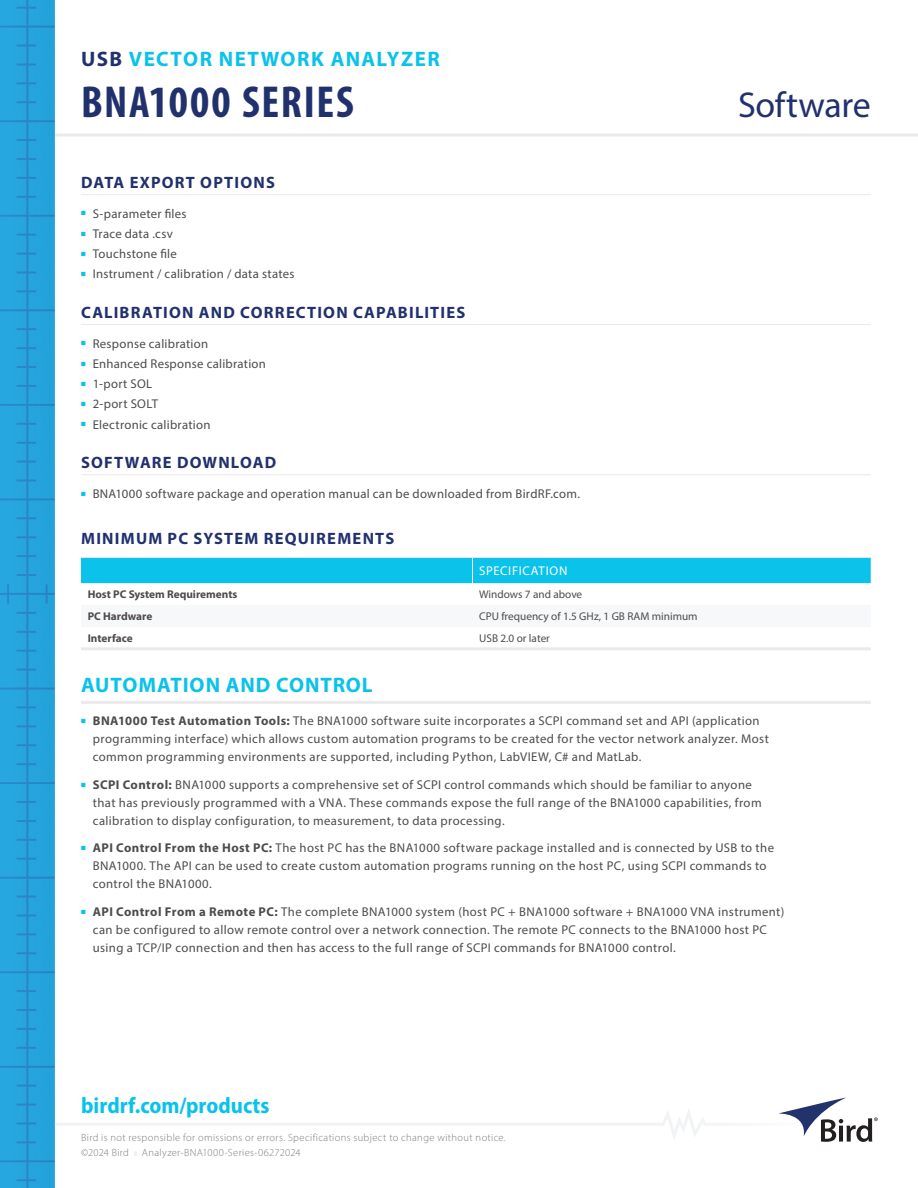
<style>
.page{position:relative;width:918px;height:1188px;background:#fff}
.page>*{position:absolute;margin:0;border:0;box-sizing:border-box;transform-origin:0 0}
.t1{font:700 condensed 45px "Myriad Pro";letter-spacing:.035em;color:#21316e}
.t2{font:36px "Myriad Pro";letter-spacing:-.01em;color:#21316e}
.t3{font:700 semi-condensed 22.5px "Myriad Pro";color:#0bc2eb}
.t4{font:700 21px "Myriad Pro";letter-spacing:.07em;color:#0bc2eb}
.t5{font:700 21px "Myriad Pro";letter-spacing:.05em;color:#0bc2eb}
.t6{font:700 16.5px "Myriad Pro";letter-spacing:.075em;color:#21316e}
.t7{font:12.75px/18px "Myriad Pro";letter-spacing:.03em;color:#4e4b4c}
.t8{font:12.75px "Myriad Pro";letter-spacing:.055em;color:#fff}
.t9{font:11.25px "Myriad Pro";color:#4e4b4c}
.t10{font:700 11.25px "Myriad Pro";color:#4e4b4c}
.t11{font:300 10.5px/15px "Myriad Pro";letter-spacing:.035em;color:#7d7c7e}
.s1{color:#21316e}
.s2{font-weight:700}
.s3{color:#c0bfc1}
</style>
<div class="page">
<svg style="left:54px;top:1098px;width:824px;height:44px"></svg>
<hr style="left:14px;top:134px;width:904px;height:3px;background:#ebeaea">
<img style="left:0;top:0;width:54px;height:1188px">
<div style="left:81px;top:558px;width:790px;height:25px;background:#0bc2eb"></div>
<hr style="left:81px;top:701px;width:391px;height:3px;background:#ebeaea">
<hr style="left:472px;top:701px;width:399px;height:3px;background:#ebeaea">
<hr style="left:81px;top:194px;width:391px;height:1px;background:#ebeaea">
<hr style="left:472px;top:194px;width:399px;height:1px;background:#ebeaea">
<hr style="left:81px;top:324px;width:391px;height:1px;background:#ebeaea">
<hr style="left:472px;top:324px;width:399px;height:1px;background:#ebeaea">
<hr style="left:81px;top:474px;width:391px;height:1px;background:#ebeaea">
<hr style="left:472px;top:474px;width:399px;height:1px;background:#ebeaea">
<hr style="left:81px;top:557px;width:391px;height:1px;background:#ebeaea">
<hr style="left:472px;top:557px;width:399px;height:1px;background:#ebeaea">
<hr style="left:81px;top:647px;width:391px;height:3px;background:#ebeaea">
<hr style="left:472px;top:647px;width:399px;height:3px;background:#ebeaea">
<h3 class="t4" style="left:81px;top:45px;width:360px"><span class="s1">USB</span> VECTOR NETWORK ANALYZER</h3>
<h1 class="t1" style="left:81px;top:74px;width:274px">BNA1000 SERIES</h1>
<h2 class="t2" style="left:738px;top:83px;width:134px">Software</h2>
<p class="t6" style="left:81px;top:172px;width:195px">DATA EXPORT OPTIONS</p>
<p class="t7" style="left:81px;top:204px;width:107px"><sup>■</sup> S-parameter files</p>
<p class="t7" style="left:81px;top:224px;width:94px"><sup>■</sup> Trace data .csv</p>
<p class="t7" style="left:81px;top:245px;width:97px"><sup>■</sup> Touchstone file</p>
<p class="t7" style="left:81px;top:265px;width:215px"><sup>■</sup> Instrument / calibration / data states</p>
<p class="t6" style="left:81px;top:301px;width:386px">CALIBRATION AND CORRECTION CAPABILITIES</p>
<p class="t7" style="left:81px;top:334px;width:129px"><sup>■</sup> Response calibration</p>
<p class="t7" style="left:81px;top:354px;width:187px"><sup>■</sup> Enhanced Response calibration</p>
<p class="t7" style="left:81px;top:375px;width:73px"><sup>■</sup> 1-port SOL</p>
<p class="t7" style="left:81px;top:395px;width:79px"><sup>■</sup> 2-port SOLT</p>
<p class="t7" style="left:81px;top:415px;width:131px"><sup>■</sup> Electronic calibration</p>
<p class="t6" style="left:81px;top:452px;width:197px">SOFTWARE DOWNLOAD</p>
<p class="t7" style="left:81px;top:484px;width:501px"><sup>■</sup> BNA1000 software package and operation manual can be downloaded from BirdRF.com.</p>
<p class="t6" style="left:81px;top:528px;width:315px">MINIMUM PC SYSTEM REQUIREMENTS</p>
<p class="t8" style="left:479px;top:563px;width:90px">SPECIFICATION</p>
<p class="t10" style="left:88px;top:587px;width:151px">Host PC System Requirements</p>
<p class="t9" style="left:479px;top:588px;width:105px">Windows 7 and above</p>
<p class="t10" style="left:88px;top:609px;width:66px">PC Hardware</p>
<p class="t9" style="left:479px;top:610px;width:220px">CPU frequency of 1.5 GHz, 1 GB RAM minimum</p>
<p class="t10" style="left:88px;top:631px;width:47px">Interface</p>
<p class="t9" style="left:479px;top:631px;width:72px">USB 2.0 or later</p>
<h3 class="t5" style="left:81px;top:671px;width:293px">AUTOMATION AND CONTROL</h3>
<p class="t7" style="left:93px;top:712px;width:678px;text-indent:-12px"><sup>■</sup> <span class="s2">BNA1000 Test Automation Tools:</span> The BNA1000 software suite incorporates a SCPI command set and API (application programming interface) which allows custom automation programs to be created for the vector network analyzer. Most common programming environments are supported, including Python, LabVIEW, C# and MatLab.</p>
<p class="t7" style="left:93px;top:775px;width:670px;text-indent:-12px"><sup>■</sup> <span class="s2">SCPI Control:</span> BNA1000 supports a comprehensive set of SCPI control commands which should be familiar to anyone that has previously programmed with a VNA. These commands expose the full range of the BNA1000 capabilities, from calibration to display configuration, to measurement, to data processing.</p>
<p class="t7" style="left:93px;top:839px;width:683px;text-indent:-12px"><sup>■</sup> <span class="s2">API Control From the Host PC:</span> The host PC has the BNA1000 software package installed and is connected by USB to the<br>BNA1000. The API can be used to create custom automation programs running on the host PC, using SCPI commands to control the BNA1000.</p>
<p class="t7" style="left:93px;top:902px;width:693px;text-indent:-12px"><sup>■</sup> <span class="s2">API Control From a Remote PC:</span> The complete BNA1000 system (host PC + BNA1000 software + BNA1000 VNA instrument) can be configured to allow remote control over a network connection. The remote PC connects to the BNA1000 host PC using a TCP/IP connection and then has access to the full range of SCPI commands for BNA1000 control.</p>
<h3 class="t3" style="left:81px;top:1091px;width:190px">birdrf.com/products</h3>
<p class="t11" style="left:81px;top:1130px;width:426px">Bird is not responsible for omissions or errors. Specifications subject to change without notice. ©2024 Bird</p>
<p class="t11" style="left:134px;top:1145px;width:168px"><span class="s3">■</span> Analyzer-BNA1000-Series-06272024</p>
</div>
